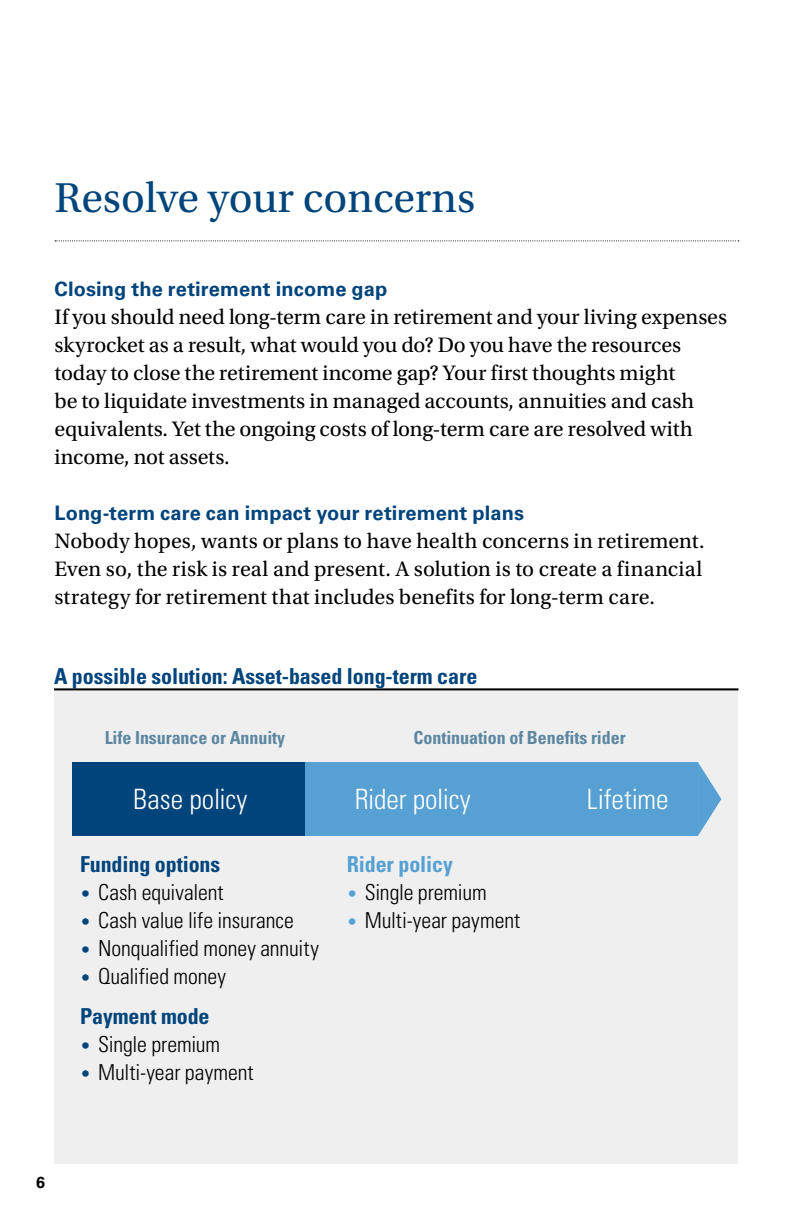
<style>
.page{position:relative;width:792px;height:1224px;background:#fff}
.page>*{position:absolute;margin:0;border:0;box-sizing:border-box;transform-origin:0 0}
.t1{font:44px "Utopia Std";color:#00447c}
.t2{font:300 condensed 28px "Univers LT Std";letter-spacing:-.005em;color:#fff}
.t3{font:22px/28px "Utopia Std";letter-spacing:-.005em;color:#000}
.t4{font:300 condensed 22px/40.6px "Univers LT Std";letter-spacing:-.005em;color:#000}
.t5{font:700 condensed 22px "Univers LT Std";letter-spacing:-.005em;color:#00447c}
.t6{font:700 condensed 22px "Univers LT Std";letter-spacing:-.005em;color:#56a0d3}
.t7{font:700 20px "Univers LT Std";letter-spacing:.005em;color:#00447c}
.t8{font:700 condensed 18px "Univers LT Std";letter-spacing:-.005em;color:#5d87a1}
.t9{font:700 16px "Univers LT Std";color:#000}
.s1{font-size:18px;color:#00447c}
.s2{font-weight:700;color:#00447c}
.s3{font-size:18px;color:#56a0d3}
</style>
<div class="page">
<svg style="left:55px;top:240px;width:684px;height:1px"></svg>
<div style="left:54px;top:688px;width:684px;height:476px;background:#efeff0"></div>
<div style="left:72px;top:762px;width:240px;height:74px;background:#00447c"></div>
<svg style="left:698px;top:762px;width:23px;height:74px"></svg>
<div style="left:306px;top:762px;width:392px;height:74px;background:#56a0d3"></div>
<hr style="left:54px;top:688px;width:684px;height:2px;background:#000">
<h1 class="t1" style="left:54px;top:174px;width:422px">Resolve your concerns</h1>
<p class="t7" style="left:54px;top:278px;width:334px">Closing the retirement income gap</p>
<p class="t3" style="left:54px;top:304px;width:674px">If you should need long-term care in retirement and your living expenses skyrocket as a result, what would you do? Do you have the resources today to close the retirement income gap? Your first thoughts might<br>be to liquidate investments in managed accounts, annuities and cash equivalents. Yet the ongoing costs of long-term care are resolved with income, not assets.</p>
<p class="t7" style="left:54px;top:502px;width:471px">Long-term care can impact your retirement plans</p>
<p class="t3" style="left:54px;top:528px;width:652px;text-align:justify">Nobody hopes, wants or plans to have health concerns in retirement.<br>Even so, the risk is real and present. A solution is to create a financial strategy for retirement that includes benefits for long-term care.</p>
<p class="t5" style="left:54px;top:663px;width:425px">A possible solution: Asset-based long-term care</p>
<p class="t8" style="left:105px;top:727px;width:182px">Life Insurance or Annuity</p>
<p class="t8" style="left:414px;top:727px;width:214px">Continuation of Benefits rider</p>
<p class="t2" style="left:133px;top:783px;width:116px">Base policy</p>
<p class="t2" style="left:355px;top:783px;width:118px">Rider policy</p>
<p class="t2" style="left:587px;top:783px;width:83px">Lifetime</p>
<p class="t5" style="left:80px;top:850px;width:142px">Funding options</p>
<p class="t4" style="left:80px;top:872px;width:145px"><span class="s1">•</span> Cash equivalent</p>
<p class="t4" style="left:80px;top:900px;width:215px"><span class="s1">•</span> Cash value life insurance</p>
<p class="t4" style="left:80px;top:928px;width:240px"><span class="s1">•</span> Nonqualified money annuity</p>
<p class="t4" style="left:80px;top:956px;width:147px"><span class="s1">•</span> Qualified money<br><span class="s2">Payment mode</span></p>
<p class="t4" style="left:80px;top:1024px;width:142px"><span class="s1">•</span> Single premium</p>
<p class="t4" style="left:80px;top:1052px;width:175px"><span class="s1">•</span> Multi-year payment</p>
<p class="t6" style="left:347px;top:850px;width:108px">Rider policy</p>
<p class="t4" style="left:347px;top:872px;width:142px"><span class="s3">•</span> Single premium</p>
<p class="t4" style="left:347px;top:900px;width:175px"><span class="s3">•</span> Multi-year payment</p>
<p class="t9" style="left:36px;top:1173px;width:10px">6</p>
</div>
